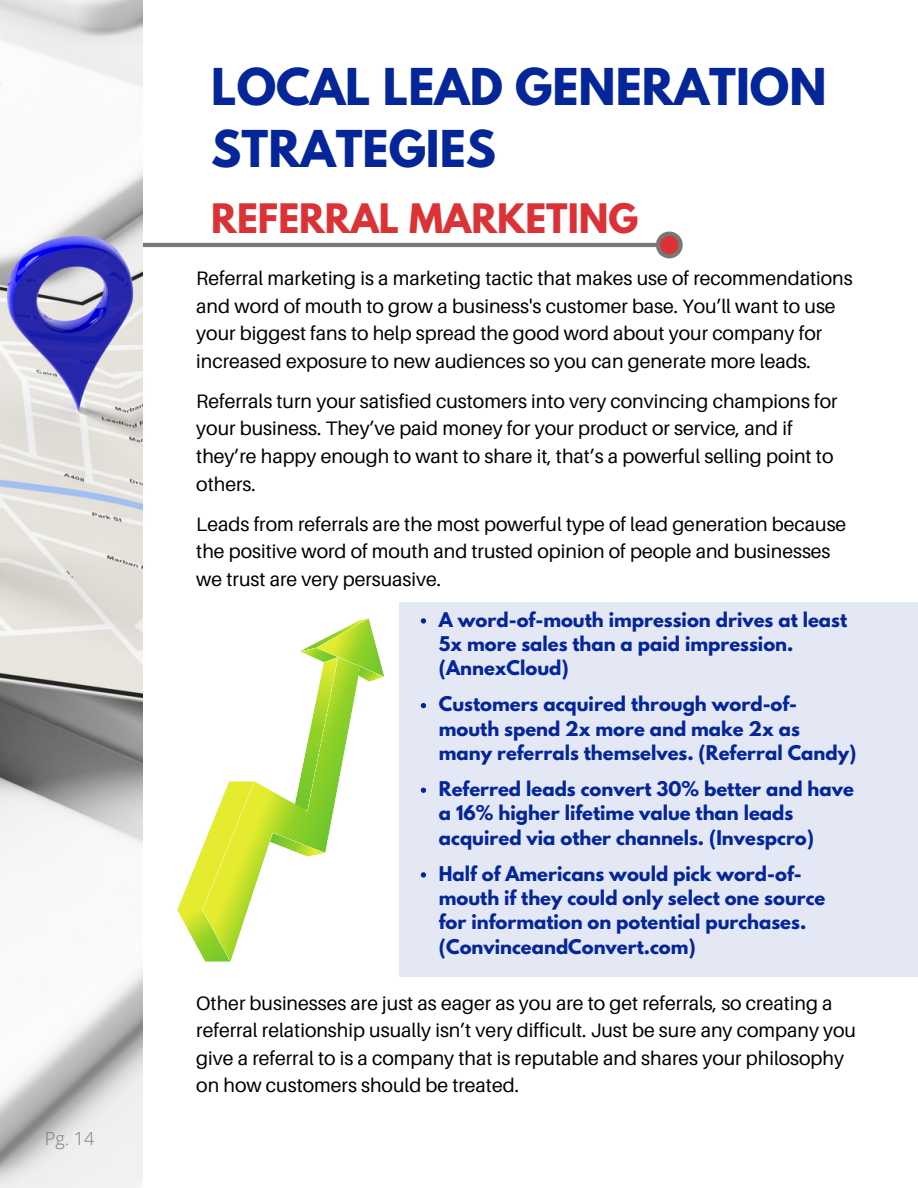
<style>
.page{position:relative;width:918px;height:1188px;background:#fff}
.page>*{position:absolute;margin:0;border:0;box-sizing:border-box;transform-origin:0 0}
.t1{font:700 45px/62.4px "League Spartan";color:#042698}
.t2{font:700 36px "League Spartan";color:#db3236}
.t3{font:19.5px/27.5px "Aileron";color:#000}
.t4{font:700 18px/24.3px "League Spartan";color:#042698}
.t5{font:300 18px "Open Sans";color:#777}
</style>
<div class="page">
<svg style="left:143px;top:232px;width:540px;height:26px"></svg>
<img style="left:0;top:0;width:143px;height:1188px">
<div style="left:399px;top:603px;width:519px;height:374px;background:#e4e8f4"></div>
<svg style="left:177px;top:849px;width:25px;height:106px"></svg>
<svg style="left:202px;top:781px;width:131px;height:181px"></svg>
<svg style="left:294px;top:618px;width:90px;height:193px"></svg>
<svg style="left:421px;top:618px;width:5px;height:6px"></svg>
<svg style="left:421px;top:703px;width:5px;height:5px"></svg>
<svg style="left:421px;top:788px;width:5px;height:5px"></svg>
<svg style="left:421px;top:872px;width:5px;height:6px"></svg>
<p class="t5" style="left:45px;top:1126px;width:51px">Pg. 14</p>
<h1 class="t1" style="left:211px;top:61px;width:617px">LOCAL LEAD GENERATION<br>STRATEGIES</h1>
<h2 class="t2" style="left:211px;top:201px;width:429px">REFERRAL MARKETING</h2>
<p class="t3" style="left:196px;top:264px;width:658px">Referral marketing is a marketing tactic that makes use of recommendations and word of mouth to grow a business's customer base. You’ll want to use your biggest fans to help spread the good word about your company for increased exposure to new audiences so you can generate more leads.</p>
<p class="t3" style="left:196px;top:387px;width:643px">Referrals turn your satisfied customers into very convincing champions for your business. They’ve paid money for your product or service, and if they’re happy enough to want to share it, that’s a powerful selling point to others.</p>
<p class="t3" style="left:196px;top:510px;width:652px">Leads from referrals are the most powerful type of lead generation because the positive word of mouth and trusted opinion of people and businesses we trust are very persuasive.</p>
<p class="t4" style="left:439px;top:610px;width:410px">A word-of-mouth impression drives at least<br>5x more sales than a paid impression. (AnnexCloud)</p>
<p class="t4" style="left:439px;top:694px;width:419px">Customers acquired through word-of&shy;mouth spend 2x more and make 2x as many referrals themselves. (Referral Candy)</p>
<p class="t4" style="left:439px;top:779px;width:417px">Referred leads convert 30% better and have a 16% higher lifetime value than leads acquired via other channels. (Invespcro)</p>
<p class="t4" style="left:439px;top:864px;width:388px">Half of Americans would pick word-of&shy;mouth if they could only select one source for information on potential purchases. (ConvinceandConvert.com)</p>
<p class="t3" style="left:196px;top:989px;width:661px">Other businesses are just as eager as you are to get referrals, so creating a referral relationship usually isn’t very difficult. Just be sure any company you give a referral to is a company that is reputable and shares your philosophy on how customers should be treated.</p>
</div>
